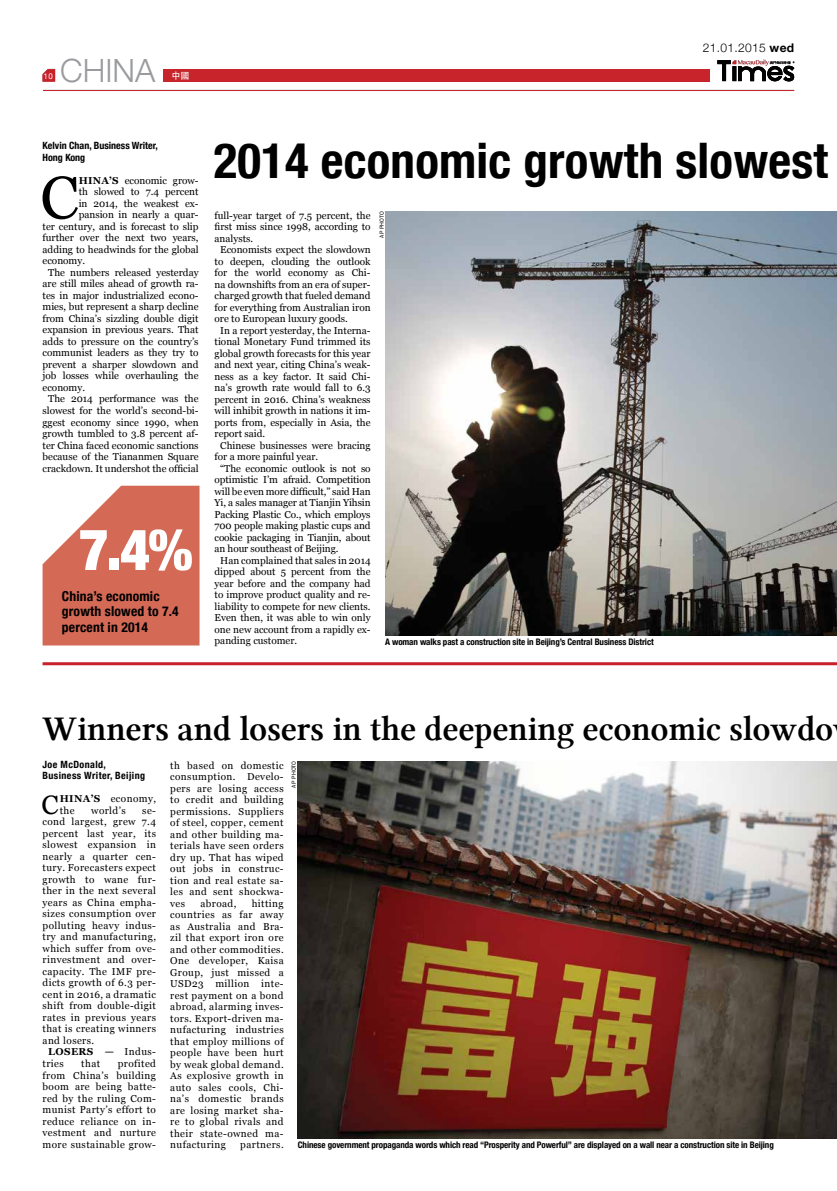
<style>
.page{position:relative;width:837px;height:1191px;background:#fff}
.page>*{position:absolute;margin:0;border:0;box-sizing:border-box;transform-origin:0 0}
.t1{font:59.8px "Georgia";color:#000}
.t2{font:900 condensed 57.3px "Helvetica Neue";color:#fff}
.t3{font:700 condensed 49px "Helvetica Neue";letter-spacing:.005em;color:#000}
.t4{font:35px "Lin Libertine Z";letter-spacing:-.01em;color:#000}
.t5{font:300 32px "Helvetica Neue";color:#999b9e}
.t6{font:26.6px "Georgia";color:#000}
.t7{font:700 condensed 13.7px/15.9px "Helvetica Neue";letter-spacing:.01em;color:#000}
.t8{font:300 12px "Helvetica Neue";letter-spacing:.025em;color:#000}
.t9{font:10px/11.5px "Georgia";color:#000;text-align:justify}
.t10{font:700 condensed 10px/11.5px "Helvetica Neue";color:#000}
.t11{font:700 condensed 10px/11.5px "Helvetica Neue";letter-spacing:.04em;color:#000}
.t12{font:10px/11.5px "Georgia";letter-spacing:.04em;color:#000}
.t13{font:700 10px "Georgia";color:#000}
.t14{font:700 condensed 9px "Helvetica Neue";letter-spacing:-.01em;color:#000}
.t15{font:9px "Adobe Heiti Std";color:#fff}
.t16{font:8px "Helvetica Neue";color:#fff}
.t17{font:6px "Franklin Gothic";letter-spacing:.025em;color:#000}
.s1{font-weight:700}
</style>
<div class="page">
<div style="left:163px;top:69px;width:546px;height:12px;background:#c7242b"></div>
<hr style="left:43px;top:90px;width:751px;height:1px;background:#c7212a">
<svg style="left:717px;top:60px;width:77px;height:22px"></svg>
<svg style="left:42px;top:69px;width:13px;height:13px"></svg>
<svg style="left:43px;top:486px;width:156px;height:159px;background:#d97c6b"></svg>
<img style="left:385px;top:211px;width:451px;height:424px">
<img style="left:297px;top:761px;width:539px;height:377px">
<hr style="left:43px;top:662px;width:793px;height:3px;background:#c7212a">
<p class="t16" style="left:44px;top:71px;width:11px">10</p>
<h3 class="t5" style="left:60px;top:51px;width:96px">CHINA</h3>
<p class="t15" style="left:171px;top:71px;width:19px">中國</p>
<p class="t8" style="left:702px;top:40px;width:93px">21.01.2015 <span class="s1">wed</span></p>
<p class="t10" style="left:43px;top:140px;width:117px">Kelvin Chan, Business Writer,<br>Hong Kong</p>
<h1 class="t1" style="left:40px;top:162px;width:40px">C</h1>
<p class="t9" style="left:79px;top:175px;width:121px"><span class="s1">HINA’S</span> economic grow-</p>
<p class="t9" style="left:79px;top:186px;width:121px">th slowed to 7.4 percent</p>
<p class="t9" style="left:79px;top:198px;width:121px">in 2014, the weakest ex-</p>
<p class="t9" style="left:79px;top:209px;width:121px">pansion in nearly a quar-</p>
<p class="t9" style="left:43px;top:221px;width:157px">ter century, and is forecast to slip</p>
<p class="t9" style="left:43px;top:232px;width:157px">further over the next two years,</p>
<p class="t9" style="left:43px;top:244px;width:157px">adding to headwinds for the global</p>
<p class="t9" style="left:43px;top:255px;width:44px">economy.</p>
<p class="t9" style="left:48px;top:267px;width:152px">The numbers released yesterday</p>
<p class="t9" style="left:43px;top:278px;width:157px">are still miles ahead of growth ra-</p>
<p class="t9" style="left:43px;top:290px;width:157px">tes in major industrialized econo-</p>
<p class="t9" style="left:43px;top:301px;width:157px">mies, but represent a sharp decline</p>
<p class="t9" style="left:43px;top:313px;width:157px">from China’s sizzling double digit</p>
<p class="t9" style="left:43px;top:324px;width:157px">expansion in previous years. That</p>
<p class="t9" style="left:43px;top:336px;width:157px">adds to pressure on the country’s</p>
<p class="t9" style="left:43px;top:347px;width:157px">communist leaders as they try to</p>
<p class="t9" style="left:43px;top:359px;width:157px">prevent a sharper slowdown and</p>
<p class="t9" style="left:43px;top:370px;width:157px">job losses while overhauling the</p>
<p class="t9" style="left:43px;top:382px;width:44px">economy.</p>
<p class="t9" style="left:48px;top:393px;width:152px">The 2014 performance was the</p>
<p class="t9" style="left:43px;top:405px;width:157px">slowest for the world’s second-bi-</p>
<p class="t9" style="left:43px;top:416px;width:157px">ggest economy since 1990, when</p>
<p class="t9" style="left:43px;top:428px;width:157px">growth tumbled to 3.8 percent af-</p>
<p class="t9" style="left:43px;top:439px;width:157px">ter China faced economic sanctions</p>
<p class="t9" style="left:43px;top:451px;width:157px">because of the Tiananmen Square</p>
<p class="t9" style="left:43px;top:462px;width:157px">crackdown. It undershot the official</p>
<h2 class="t2" style="left:79px;top:514px;width:115px">7.4%</h2>
<h3 class="t7" style="left:62px;top:587px;width:118px">China’s economic growth slowed to 7.4 percent in 2014</h3>
<h3 class="t3" style="left:214px;top:131px;width:615px">2014 economic growth slowest</h3>
<p class="t9" style="left:214px;top:210px;width:157px">full-year target of 7.5 percent, the</p>
<p class="t9" style="left:214px;top:221px;width:157px">first miss since 1998, according to</p>
<p class="t9" style="left:214px;top:233px;width:40px">analysts.</p>
<p class="t9" style="left:220px;top:244px;width:152px">Economists expect the slowdown</p>
<p class="t9" style="left:214px;top:256px;width:157px">to deepen, clouding the outlook</p>
<p class="t9" style="left:214px;top:267px;width:157px">for the world economy as Chi-</p>
<p class="t9" style="left:214px;top:279px;width:157px">na downshifts from an era of super-</p>
<p class="t9" style="left:214px;top:290px;width:157px">charged growth that fueled demand</p>
<p class="t9" style="left:214px;top:302px;width:157px">for everything from Australian iron</p>
<p class="t9" style="left:214px;top:313px;width:135px">ore to European luxury goods.</p>
<p class="t9" style="left:220px;top:325px;width:152px">In a report yesterday, the Interna-</p>
<p class="t9" style="left:214px;top:336px;width:157px">tional Monetary Fund trimmed its</p>
<p class="t9" style="left:214px;top:348px;width:157px">global growth forecasts for this year</p>
<p class="t9" style="left:214px;top:359px;width:157px">and next year, citing China’s weak-</p>
<p class="t9" style="left:214px;top:371px;width:157px">ness as a key factor. It said Chi-</p>
<p class="t9" style="left:214px;top:382px;width:157px">na’s growth rate would fall to 6.3</p>
<p class="t9" style="left:214px;top:394px;width:157px">percent in 2016. China’s weakness</p>
<p class="t9" style="left:214px;top:405px;width:157px">will inhibit growth in nations it im-</p>
<p class="t9" style="left:214px;top:417px;width:157px">ports from, especially in Asia, the</p>
<p class="t9" style="left:214px;top:428px;width:52px">report said.</p>
<p class="t9" style="left:220px;top:440px;width:152px">Chinese businesses were bracing</p>
<p class="t9" style="left:214px;top:451px;width:105px">for a more painful year.</p>
<p class="t9" style="left:220px;top:463px;width:152px">“The economic outlook is not so</p>
<p class="t9" style="left:214px;top:474px;width:157px">optimistic I’m afraid. Competition</p>
<p class="t9" style="left:214px;top:486px;width:157px">will be even more difficult,” said Han</p>
<p class="t9" style="left:214px;top:497px;width:157px">Yi, a sales manager at Tianjin Yihsin</p>
<p class="t9" style="left:214px;top:509px;width:157px">Packing Plastic Co., which employs</p>
<p class="t9" style="left:214px;top:520px;width:157px">700 people making plastic cups and</p>
<p class="t9" style="left:214px;top:532px;width:157px">cookie packaging in Tianjin, about</p>
<p class="t9" style="left:214px;top:543px;width:125px">an hour southeast of Beijing.</p>
<p class="t9" style="left:220px;top:555px;width:152px">Han complained that sales in 2014</p>
<p class="t9" style="left:214px;top:566px;width:157px">dipped about 5 percent from the</p>
<p class="t9" style="left:214px;top:578px;width:157px">year before and the company had</p>
<p class="t9" style="left:214px;top:589px;width:157px">to improve product quality and re-</p>
<p class="t9" style="left:214px;top:601px;width:157px">liability to compete for new clients.</p>
<p class="t9" style="left:214px;top:612px;width:157px">Even then, it was able to win only</p>
<p class="t9" style="left:214px;top:624px;width:157px">one new account from a rapidly ex-</p>
<p class="t9" style="left:214px;top:635px;width:84px">panding customer.</p>
<p class="t17" style="left:378px;top:237px;width:28px;rotate:-90deg">ap photo</p>
<p class="t14" style="left:385px;top:636px;width:270px">A woman walks past a construction site in Beijing’s Central Business District</p>
<h3 class="t4" style="left:43px;top:708px;width:792px">Winners and losers in the deepening economic slowdo</h3>
<p class="t9" style="left:170px;top:760px;width:115px">th based on domestic consumption. Develo&shy;pers are losing access to credit and building permissions. Suppliers of steel, copper, cement and other building ma&shy;terials have seen orders dry up. That has wiped out jobs in construc&shy;tion and real estate sa&shy;les and sent shockwa&shy;ves</p>
<p class="t11" style="left:43px;top:758px;width:104px">Joe McDonald,<br>Business Writer, Beijing</p>
<h3 class="t6" style="left:42px;top:788px;width:19px">C</h3>
<p class="t12" style="left:60px;top:793px;width:98px"><span class="s1">HINA’S</span> economy, the</p>
<p class="t17" style="left:290px;top:787px;width:28px;rotate:-90deg">ap photo</p>
<p class="t9" style="left:91px;top:805px;width:36px">world’s</p>
<p class="t9" style="left:43px;top:805px;width:115px;text-indent:100px">se&shy;cond largest, grew 7.4 percent last year, its slowest expansion in nearly a quarter cen&shy;tury. Forecasters expect growth to wane fur&shy;ther in the next several years as China empha&shy;sizes consumption over polluting heavy indus&shy;try and manufacturing, which suffer from ove&shy;rinvestment and over&shy;capacity. The IMF pre&shy;dicts growth of 6.3 per&shy;cent in 2016, a dramatic shift from double-digit rates in previous years that is creating winners and losers.</p>
<p class="t13" style="left:48px;top:1045px;width:16px">LOSERS</p>
<p class="t9" style="left:105px;top:1046px;width:53px"><span class="s1">—</span> Indus-</p>
<p class="t9" style="left:43px;top:1058px;width:23px">tries</p>
<p class="t9" style="left:81px;top:1058px;width:20px">that</p>
<p class="t9" style="left:170px;top:898px;width:115px;text-indent:81px">hitting countries as far away as Australia and Bra&shy;zil that export iron ore and other commodities.<br>One developer, Kaisa Group, just missed a USD23 million inte&shy;rest payment on a bond abroad, alarming inves&shy;tors. Export-driven ma&shy;nufacturing industries that employ millions of people have been hurt by weak global demand.<br>As explosive growth in auto sales cools, Chi&shy;na’s domestic brands are losing market sha&shy;re to global rivals and their state-owned ma&shy;nufacturing</p>
<p class="t9" style="left:200px;top:898px;width:38px">abroad,</p>
<p class="t9" style="left:43px;top:1058px;width:115px;text-indent:75px">profited from China’s building boom are being batte&shy;red by the ruling Com&shy;munist Party’s effort to reduce reliance on in&shy;vestment and nurture more sustainable grow-</p>
<p class="t14" style="left:298px;top:1139px;width:477px">Chinese government propaganda words which read “Prosperity and Powerful” are displayed on a wall near a construction site in Beijing</p>
<p class="t12" style="left:240px;top:1139px;width:45px">partners.</p>
</div>
